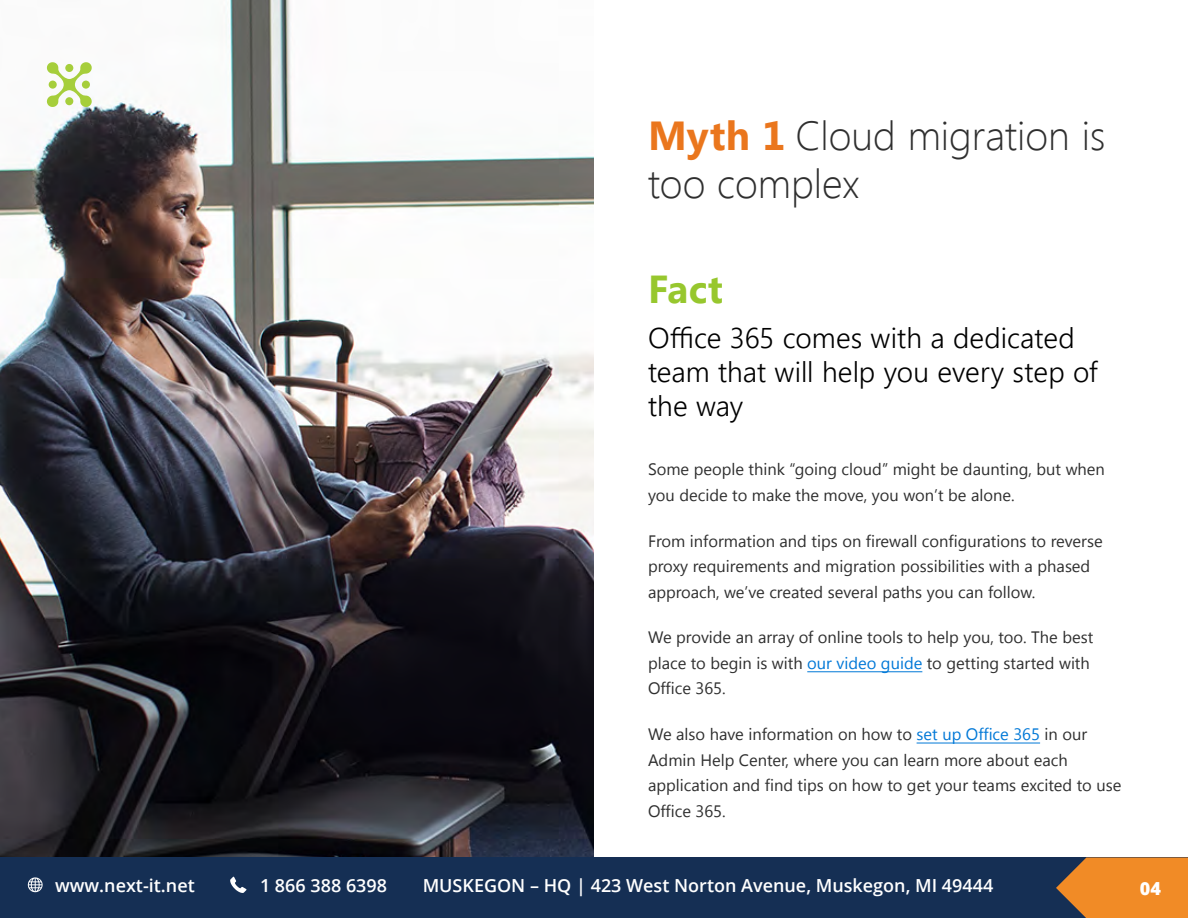
<style>
.page{position:relative;width:1188px;height:918px;background:#fff}
.page>*{position:absolute;margin:0;border:0;box-sizing:border-box;transform-origin:0 0}
.t1{font:300 40.5px/48.6px "Segoe UI";color:#2f2f2f}
.t2{font:700 39px "Segoe UI";color:#97c72e}
.t3{font:300 28.5px/34.2px "Segoe UI";color:#000}
.t4{font:600 18px "Open Sans";color:#fff}
.t5{font:800 18px "Open Sans";color:#fff}
.t6{font:16.5px/25.5px "Segoe UI";color:#2f2f2f}
.s1{font-weight:700;color:#ea761d}
.s2{color:#0078d7}
</style>
<div class="page">
<hr style="left:917px;top:743px;width:123px;height:1px;background:#0078d7">
<hr style="left:807px;top:671px;width:115px;height:1px;background:#0078d7">
<img style="left:0;top:0;width:594px;height:858px">
<div style="left:0;top:858px;width:1188px;height:60px;background:#152f54"></div>
<svg style="left:1056px;top:858px;width:132px;height:60px;background:#d7802b"></svg>
<svg style="left:28px;top:877px;width:15px;height:15px"></svg>
<svg style="left:230px;top:877px;width:16px;height:16px"></svg>
<svg style="left:45px;top:61px;width:48px;height:47px"></svg>
<h1 class="t1" style="left:648px;top:110px;width:459px"><span class="s1">Myth 1</span> Cloud migration is too complex</h1>
<h2 class="t2" style="left:648px;top:261px;width:77px">Fact</h2>
<h3 class="t3" style="left:648px;top:319px;width:451px">Office 365 comes with a dedicated team that will help you every step of the way</h3>
<p class="t6" style="left:648px;top:456px;width:458px">Some people think “going cloud” might be daunting, but when you decide to make the move, you won’t be alone.</p>
<p class="t6" style="left:648px;top:527px;width:456px">From information and tips on firewall configurations to reverse proxy requirements and migration possibilities with a phased approach, we’ve created several paths you can follow.</p>
<p class="t6" style="left:648px;top:624px;width:447px">We provide an array of online tools to help you, too. The best place to begin is with <span class="s2">our video guide</span> to getting started with<br>Office 365.</p>
<p class="t6" style="left:648px;top:721px;width:475px">We also have information on how to <span class="s2">set up Office 365</span> in our Admin Help Center, where you can learn more about each application and find tips on how to get your teams excited to use Office 365.</p>
<p class="t4" style="left:55px;top:873px;width:141px">www.next-it.net</p>
<p class="t4" style="left:260px;top:873px;width:129px">1 866 388 6398</p>
<p class="t4" style="left:423px;top:873px;width:572px">MUSKEGON – HQ | 423 West Norton Avenue, Muskegon, MI 49444</p>
<p class="t5" style="left:1140px;top:875px;width:23px">04</p>
</div>
